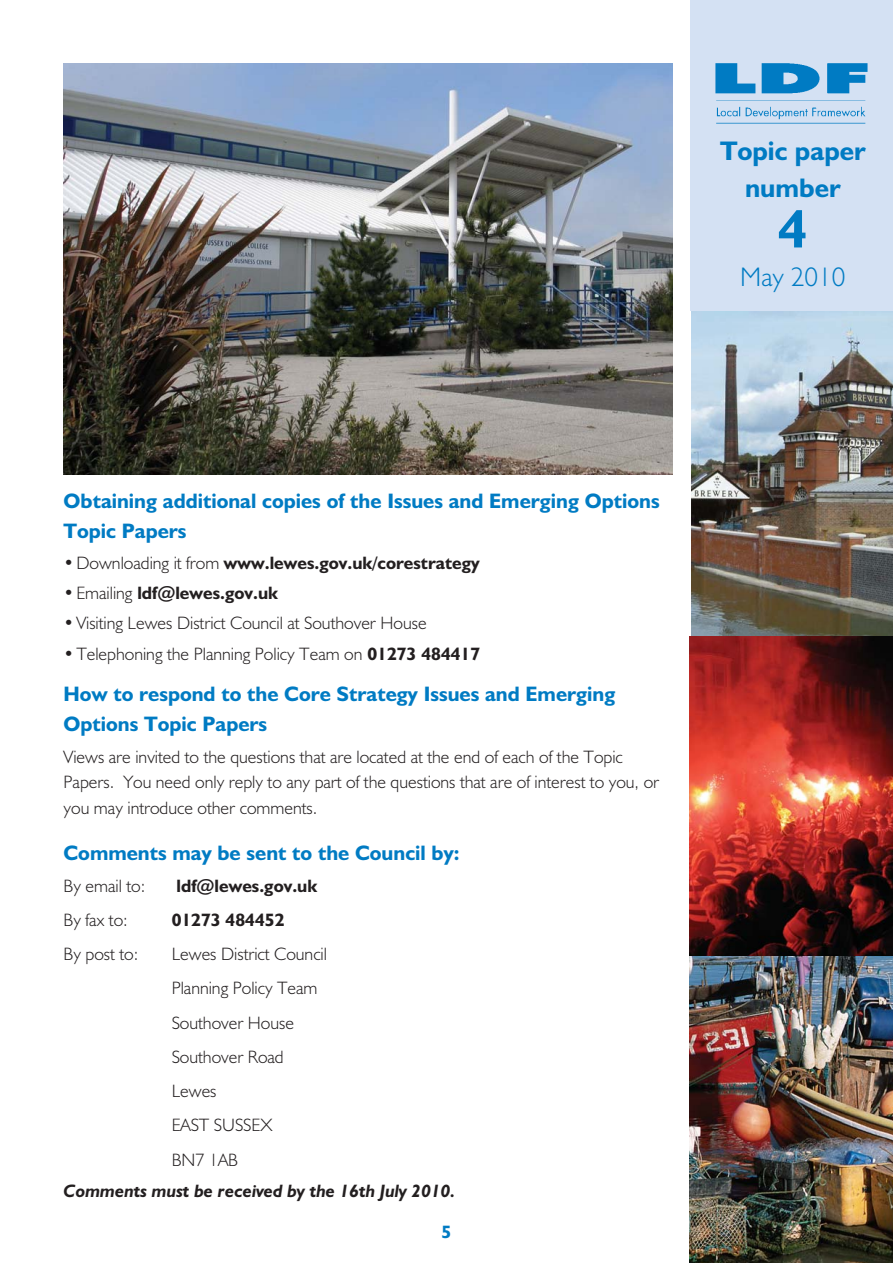
<style>
.page{position:relative;width:893px;height:1263px;background:#fff}
.page>*{position:absolute;margin:0;border:0;box-sizing:border-box;transform-origin:0 0}
.t1{font:700 54px "Humanist 521 BT";color:#007bc3}
.t2{font:700 27px/37.5px "Humanist 521 BT";color:#007bc3;text-align:center}
.t3{font:300 27px "Humanist 521 BT";color:#007bc3}
.t4{font:700 21px/30.2px "Humanist 521 BT";color:#007bc3}
.t5{font:300 18px/34.2px "Humanist 521 BT";color:#231f20}
.t6{font:700 18px "Humanist 521 BT";color:#231f20}
.t7{font:italic 700 18px "Humanist 521 BT";color:#231f20}
.t8{font:700 18px "Humanist 521 BT";color:#007bc3}
.s1{font-weight:300}
.s2{font-weight:700}
</style>
<div class="page">
<img style="left:689px;top:956px;width:203px;height:307px">
<svg style="left:689px;top:636px;width:203px;height:320px;background:#8e2c25"></svg>
<img style="left:64px;top:64px;width:608px;height:411px">
<img style="left:691px;top:311px;width:201px;height:325px">
<div style="left:690px;top:0;width:202px;height:310px;background:#d4e1f3"></div>
<img style="left:715px;top:63px;width:153px;height:61px">
<p class="t2" style="left:720px;top:135px;width:147px">Topic paper number</p>
<p class="t1" style="left:778px;top:211px;width:31px">4</p>
<p class="t3" style="left:740px;top:267px;width:107px">May 2010</p>
<h3 class="t4" style="left:64px;top:488px;width:597px">Obtaining additional copies of the Issues and Emerging Options<br>Topic Papers</h3>
<p class="t6" style="left:64px;top:557px;width:418px"><span class="s1">•Downloading it from</span> www.lewes.gov.uk/corestrategy</p>
<p class="t6" style="left:64px;top:587px;width:216px"><span class="s1">•Emailing</span> ldf@lewes.gov.uk</p>
<p class="t5" style="left:64px;top:608px;width:364px">•Visiting Lewes District Council at Southover House</p>
<p class="t5" style="left:64px;top:638px;width:418px">•Telephoning the Planning Policy Team on <span class="s2">01273 484417</span></p>
<h3 class="t4" style="left:64px;top:681px;width:553px">How to respond to the Core Strategy Issues and Emerging<br>Options Topic Papers</h3>
<p class="t5" style="left:64px;top:746px;width:597px;line-height:25.7px">Views are invited to the questions that are located at the end of each of the Topic<br>Papers. You need only reply to any part of the questions that are of interest to you, or you may introduce other comments.</p>
<h3 class="t4" style="left:64px;top:840px;width:397px">Comments may be sent to the Council by:</h3>
<p class="t5" style="left:64px;top:870px;width:83px">By email to:</p>
<p class="t6" style="left:176px;top:879px;width:142px">ldf@lewes.gov.uk</p>
<p class="t5" style="left:64px;top:905px;width:66px">By fax to:</p>
<p class="t6" style="left:172px;top:914px;width:114px">01273 484452</p>
<p class="t5" style="left:64px;top:939px;width:76px">By post to:</p>
<p class="t5" style="left:172px;top:939px;width:157px">Lewes District Council</p>
<p class="t5" style="left:172px;top:973px;width:147px">Planning Policy Team<br>Southover House<br>Southover Road<br>Lewes<br>EAST SUSSEX<br>BN7 1AB</p>
<p class="t7" style="left:64px;top:1184px;width:393px">Comments must be received by the 16th July 2010.</p>
<p class="t8" style="left:441px;top:1225px;width:11px">5</p>
</div>
